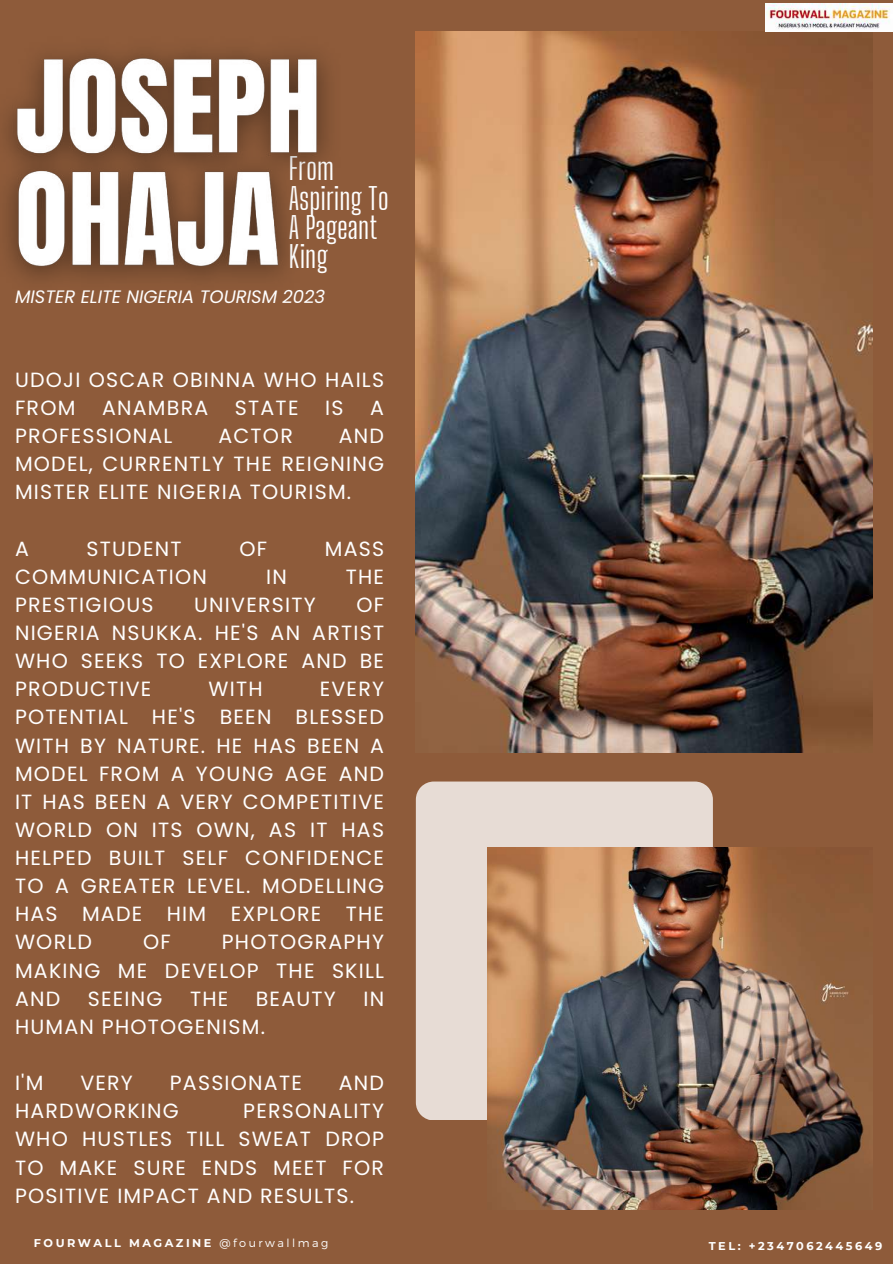
<style>
.page{position:relative;width:893px;height:1264px;background:#fff}
.page>*{position:absolute;margin:0;border:0;box-sizing:border-box;transform-origin:0 0}
.t1{font:30px/29.2px "Big Shoulders Display";color:#fff}
.t2{font:20.55px/28.2px "Poppins";letter-spacing:.06em;color:#fff;text-align:justify}
.t3{font:italic 18px "Poppins";color:#fff}
.t4{font:700 11.25px "Montserrat";letter-spacing:.22em;color:#fff}
.s1{font-weight:300}
</style>
<div class="page">
<div style="left:0;top:0;width:892px;height:1263px;background:#8e5b3a"></div>
<img style="left:416px;top:32px;width:456px;height:720px">
<div style="left:416px;top:781px;width:296px;height:339px;background:#e7dcd5"></div>
<img style="left:487px;top:848px;width:385px;height:361px">
<img style="left:765px;top:4px;width:127px;height:28px">
<img style="left:6px;top:51px;width:323px;height:229px">
<h1 class="t1" style="left:289px;top:154px;width:102px">From<br>Aspiring To<br>A Pageant<br>King</h1>
<p class="t3" style="left:15px;top:284px;width:311px">MISTER ELITE NIGERIA TOURISM 2023</p>
<p class="t2" style="left:15px;top:365px;width:370px">UDOJI OSCAR OBINNA WHO HAILS<br>FROM</p>
<p class="t2" style="left:102px;top:393px;width:108px">ANAMBRA</p>
<p class="t2" style="left:235px;top:393px;width:65px">STATE</p>
<p class="t2" style="left:325px;top:393px;width:20px">IS</p>
<p class="t2" style="left:370px;top:393px;width:15px">A</p>
<p class="t2" style="left:15px;top:421px;width:159px">PROFESSIONAL</p>
<p class="t2" style="left:218px;top:421px;width:76px">ACTOR</p>
<p class="t2" style="left:15px;top:421px;width:370px;text-indent:324px">AND MODEL, CURRENTLY THE REIGNING MISTER ELITE NIGERIA TOURISM.</p>
<p class="t2" style="left:15px;top:534px;width:15px">A</p>
<p class="t2" style="left:87px;top:534px;width:97px">STUDENT</p>
<p class="t2" style="left:239px;top:534px;width:29px">OF</p>
<p class="t2" style="left:325px;top:534px;width:61px">MASS</p>
<p class="t2" style="left:15px;top:562px;width:193px">COMMUNICATION</p>
<p class="t2" style="left:266px;top:562px;width:22px">IN</p>
<p class="t2" style="left:346px;top:562px;width:40px">THE</p>
<p class="t2" style="left:15px;top:590px;width:140px">PRESTIGIOUS</p>
<p class="t2" style="left:194px;top:590px;width:123px">UNIVERSITY</p>
<p class="t2" style="left:15px;top:590px;width:370px;text-indent:341px">OF NIGERIA NSUKKA. HE'S AN ARTIST WHO SEEKS TO EXPLORE AND BE PRODUCTIVE</p>
<p class="t2" style="left:15px;top:675px;width:370px;text-indent:305px">EVERY POTENTIAL HE'S BEEN BLESSED WITH BY NATURE. HE HAS BEEN A MODEL FROM A YOUNG AGE AND IT HAS BEEN A VERY COMPETITIVE WORLD ON ITS OWN, AS IT HAS HELPED BUILT SELF CONFIDENCE TO A GREATER LEVEL. MODELLING HAS MADE HIM EXPLORE THE WORLD</p>
<p class="t2" style="left:208px;top:675px;width:56px">WITH</p>
<p class="t2" style="left:15px;top:928px;width:370px;text-indent:207px">PHOTOGRAPHY MAKING ME DEVELOP THE SKILL AND</p>
<p class="t2" style="left:143px;top:928px;width:29px">OF</p>
<p class="t2" style="left:88px;top:984px;width:76px">SEEING</p>
<p class="t2" style="left:190px;top:984px;width:40px">THE</p>
<p class="t2" style="left:256px;top:984px;width:82px">BEAUTY</p>
<p class="t2" style="left:363px;top:984px;width:22px">IN</p>
<p class="t2" style="left:15px;top:1012px;width:251px">HUMAN PHOTOGENISM.</p>
<p class="t2" style="left:15px;top:1068px;width:30px">I'M</p>
<p class="t2" style="left:80px;top:1068px;width:54px">VERY</p>
<p class="t2" style="left:170px;top:1068px;width:134px">PASSIONATE</p>
<p class="t2" style="left:339px;top:1068px;width:47px">AND</p>
<p class="t2" style="left:15px;top:1096px;width:165px">HARDWORKING</p>
<p class="t2" style="left:15px;top:1096px;width:370px;text-indent:228px">PERSONALITY WHO HUSTLES TILL SWEAT DROP TO MAKE SURE ENDS MEET FOR POSITIVE IMPACT AND RESULTS.</p>
<p class="t4" style="left:34px;top:1236px;width:296px">FOURWALL MAGAZINE <span class="s1">@fourwallmag</span></p>
<p class="t4" style="left:708px;top:1239px;width:175px">TEL: +2347062445649</p>
</div>
